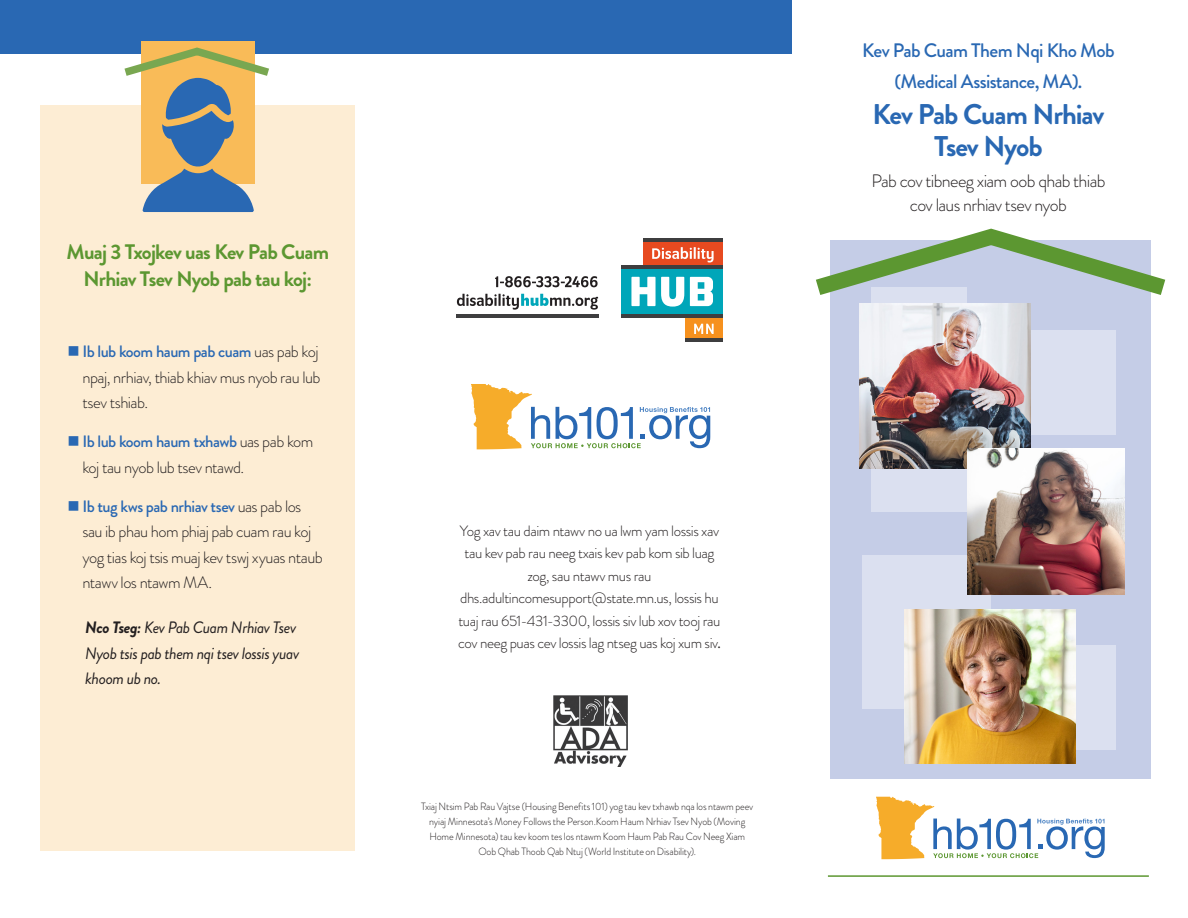
<style>
.page{position:relative;width:1188px;height:918px;background:#fff}
.page>*{position:absolute;margin:0;border:0;box-sizing:border-box;transform-origin:0 0}
.t1{font:700 28.5px/31.5px "Brandon Grotesque";letter-spacing:-.04em;color:#2968b3;text-align:center}
.t2{font:700 21px/27px "Brandon Grotesque";letter-spacing:-.035em;color:#5c9731;text-align:center}
.t3{font:500 19.5px "Brandon Grotesque";letter-spacing:-.035em;color:#2968b3}
.t4{font:300 18px/24px "Brandon Grotesque";letter-spacing:-.035em;color:#231f20;text-align:center}
.t5{font:300 16.5px/25.5px "Brandon Grotesque";letter-spacing:-.03em;color:#231f20}
.t6{font:italic 16.5px/25.5px "Brandon Grotesque";letter-spacing:-.03em;color:#231f20}
.t7{font:300 15px/22.5px "Brandon Grotesque";letter-spacing:-.03em;color:#231f20;text-align:center}
.t8{font:300 10.5px/15px "Brandon Grotesque";letter-spacing:-.015em;color:#231f20;text-align:center;scale:.95 1}
.s1{color:#2968b3}
.s2{font-weight:500;color:#2968b3}
.s3{font-weight:700}
.s4{font-weight:400}
</style>
<div class="page">
<div style="left:40px;top:105px;width:315px;height:746px;background:#fdedd4"></div>
<div style="left:830px;top:241px;width:321px;height:538px;background:#c5cde7"></div>
<div style="left:871px;top:287px;width:96px;height:224px;background:#dbe0f0"></div>
<div style="left:1037px;top:646px;width:79px;height:104px;background:#dbe0f0"></div>
<div style="left:1008px;top:330px;width:108px;height:105px;background:#dbe0f0"></div>
<div style="left:862px;top:556px;width:128px;height:153px;background:#dbe0f0"></div>
<hr style="left:828px;top:875px;width:321px;height:2px;background:#5c9731">
<svg style="left:816px;top:228px;width:350px;height:79px"></svg>
<svg style="left:876px;top:797px;width:229px;height:62px"></svg>
<img style="left:554px;top:696px;width:74px;height:71px">
<svg style="left:495px;top:276px;width:103px;height:11px"></svg>
<svg style="left:457px;top:294px;width:141px;height:16px"></svg>
<hr style="left:456px;top:315px;width:143px;height:3px;background:#3e3e3f">
<div style="left:685px;top:317px;width:38px;height:22px;background:#f6911e"></div>
<hr style="left:685px;top:339px;width:38px;height:3px;background:#3e3e3f">
<div style="left:621px;top:268px;width:102px;height:47px;background:#00a6b9"></div>
<div style="left:643px;top:242px;width:80px;height:23px;background:#e74a20"></div>
<hr style="left:621px;top:265px;width:102px;height:3px;background:#3e3e3f">
<hr style="left:621px;top:314px;width:102px;height:4px;background:#3e3e3f">
<hr style="left:643px;top:239px;width:80px;height:3px;background:#3e3e3f">
<svg style="left:652px;top:247px;width:62px;height:15px"></svg>
<svg style="left:631px;top:277px;width:53px;height:30px"></svg>
<svg style="left:690px;top:277px;width:23px;height:29px"></svg>
<svg style="left:694px;top:324px;width:20px;height:10px"></svg>
<svg style="left:471px;top:384px;width:239px;height:65px"></svg>
<img style="left:859px;top:304px;width:171px;height:165px">
<img style="left:967px;top:448px;width:158px;height:147px">
<img style="left:905px;top:610px;width:171px;height:153px">
<div style="left:0;top:0;width:791px;height:54px;background:#2968b3"></div>
<div style="left:141px;top:41px;width:114px;height:142px;background:#f9bb58"></div>
<svg style="left:124px;top:47px;width:145px;height:165px"></svg>
<p class="t2" style="left:66px;top:239px;width:264px">Muaj 3 Txojkev uas Kev Pab Cuam<br>Nrhiav Tsev Nyob pab tau koj:</p>
<p class="t5" style="left:82px;top:339px;width:240px;text-align:justify;text-indent:-15px"><span class="s1">■</span> <span class="s2">Ib lub koom haum pab cuam</span> uas pab koj npaj, nrhiav, thiab khiav mus nyob rau lub tsev tshiab.</p>
<p class="t5" style="left:82px;top:429px;width:233px;text-indent:-15px"><span class="s1">■</span> <span class="s2">Ib lub koom haum txhawb</span> uas pab kom koj tau nyob lub tsev ntawd.</p>
<p class="t5" style="left:82px;top:494px;width:242px;text-indent:-15px"><span class="s1">■</span> <span class="s2">Ib tug kws pab nrhiav tsev</span> uas pab los sau ib phau hom phiaj pab cuam rau koj yog tias koj tsis muaj kev tswj xyuas ntaub ntawv los ntawm MA.</p>
<p class="t6" style="left:85px;top:615px;width:215px"><span class="s3">Nco Tseg:</span> Kev Pab Cuam Nrhiav Tsev<br>Nyob tsis pab them nqi tsev lossis yuav khoom ub no.</p>
<p class="t7" style="left:458px;top:520px;width:264px">Yog xav tau daim ntawv no ua lwm yam lossis xav tau kev pab rau neeg txais kev pab kom sib luag zog, sau ntawv mus rau dhs.adultincomesupport@state.mn.us, lossis hu tuaj rau 651-431-3300, lossis siv lub xov tooj rau cov neeg puas cev lossis lag ntseg uas koj xum siv<span class="s4">.</span></p>
<p class="t8" style="left:421px;top:799px;width:351px">Txiaj Ntsim Pab Rau Vajtse (Housing Benefits 101) yog tau kev txhawb nqa los ntawm peev nyiaj Minnesota’s Money Follows the Person.Koom Haum Nrhiav Tsev Nyob (Moving Home Minnesota) tau kev koom tes los ntawm Koom Haum Pab Rau Cov Neeg Xiam Oob Qhab Thoob Qab Ntuj (World Institute on Disability).</p>
<p class="t3" style="left:862px;top:36px;width:254px">Kev Pab Cuam Them Nqi Kho Mob</p>
<p class="t3" style="left:894px;top:68px;width:190px">(Medical Assistance, MA).</p>
<p class="t1" style="left:872px;top:99px;width:233px">Kev Pab Cuam Nrhiav<br>Tsev Nyob</p>
<p class="t4" style="left:871px;top:169px;width:236px">Pab cov tibneeg xiam oob qhab thiab cov laus nrhiav tsev nyob</p>
</div>
